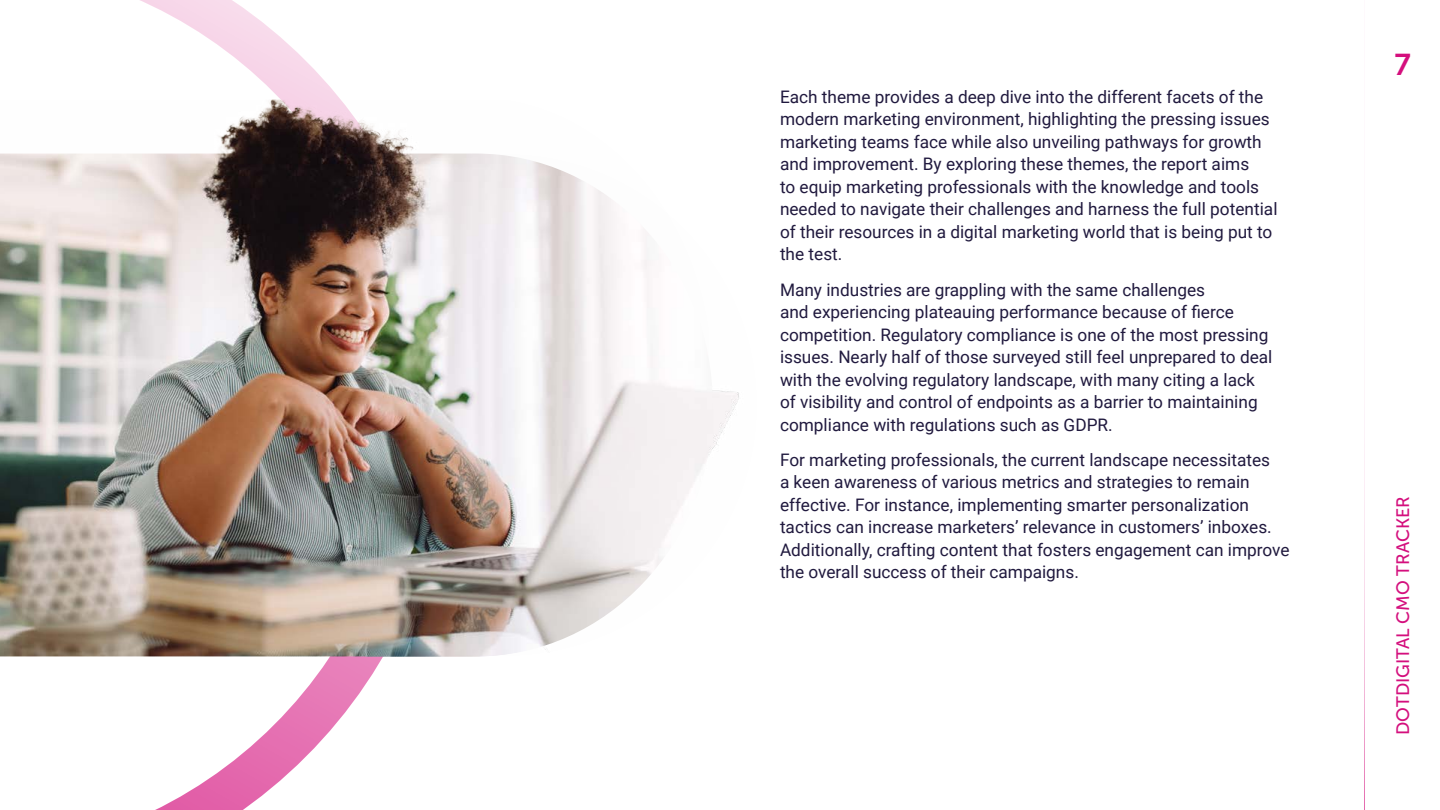
<style>
.page{position:relative;width:1440px;height:810px;background:#fff}
.page>*{position:absolute;margin:0;border:0;box-sizing:border-box;transform-origin:0 0}
.t1{font:30px "Museo Sans 700";color:#d40f7d}
.t2{font:18px "Museo Sans 500";color:#d40f7d}
.t3{font:17.25px/22.5px "Roboto";color:#20193e}
</style>
<div class="page">
<svg style="left:0;top:0;width:450px;height:810px"></svg>
<img style="left:0;top:100px;width:483px;height:54px">
<img style="left:0;top:154px;width:713px;height:502px">
<svg style="left:1364px;top:404px;width:1px;height:406px"></svg>
<p class="t3" style="left:780px;top:85px;width:499px">Each theme provides a deep dive into the different facets of the modern marketing environment, highlighting the pressing issues marketing teams face while also unveiling pathways for growth and improvement. By exploring these themes, the report aims<br>to equip marketing professionals with the knowledge and tools needed to navigate their challenges and harness the full potential of their resources in a digital marketing world that is being put to the test.</p>
<p class="t3" style="left:780px;top:278px;width:494px">Many industries are grappling with the same challenges<br>and experiencing plateauing performance because of fierce competition. Regulatory compliance is one of the most pressing issues. Nearly half of those surveyed still feel unprepared to deal with the evolving regulatory landscape, with many citing a lack of visibility and control of endpoints as a barrier to maintaining compliance with regulations such as GDPR.</p>
<p class="t3" style="left:780px;top:448px;width:511px">For marketing professionals, the current landscape necessitates<br>a keen awareness of various metrics and strategies to remain effective. For instance, implementing smarter personalization tactics can increase marketers’ relevance in customers’ inboxes.<br>Additionally, crafting content that fosters engagement can improve the overall success of their campaigns.</p>
<h1 class="t1" style="left:1394px;top:48px;width:18px">7</h1>
<p class="t2" style="left:1393px;top:735px;width:240px;rotate:-90deg">DOTDIGITAL CMO TRACKER</p>
</div>
